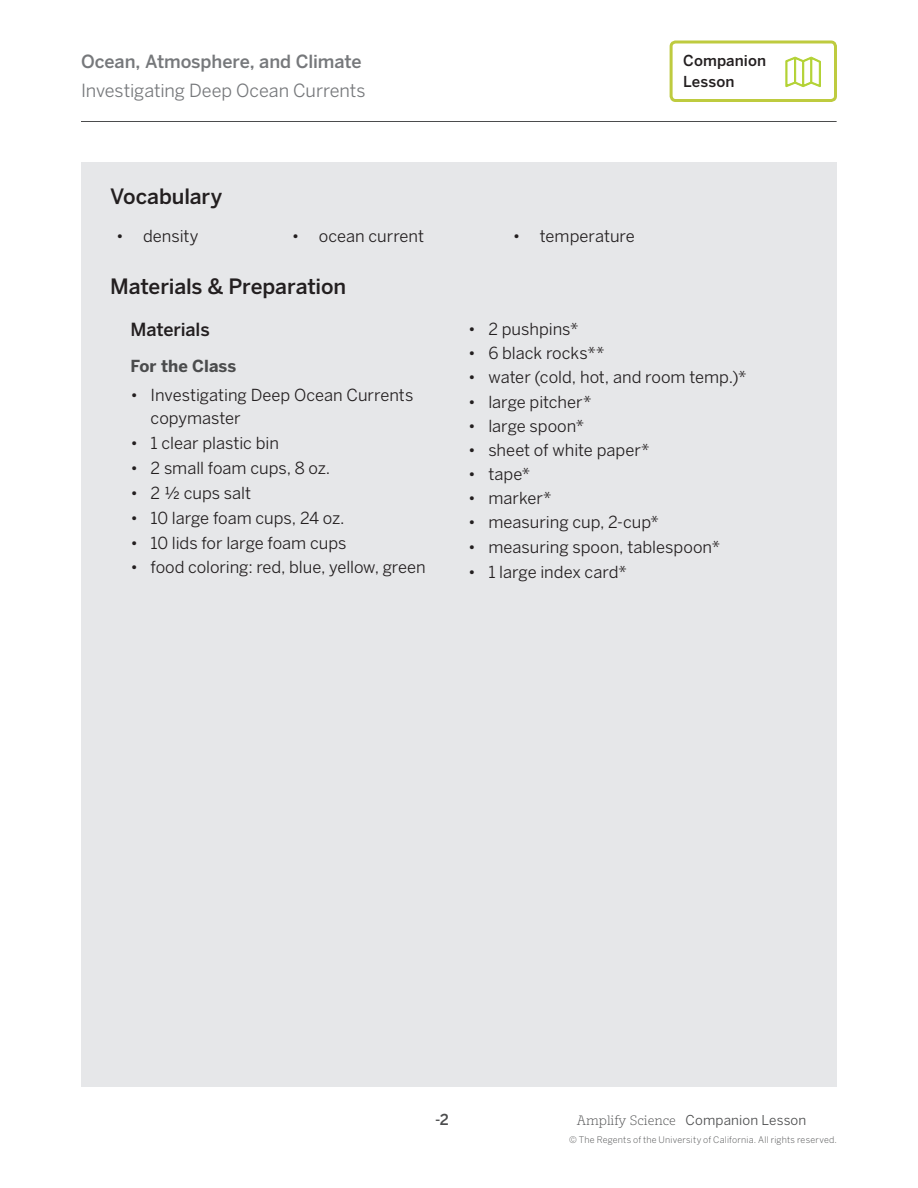
<style>
.page{position:relative;width:918px;height:1188px;background:#fff}
.page>*{position:absolute;margin:0;border:0;box-sizing:border-box;transform-origin:0 0}
.Heading_2{font:500 21px "Benton Sans";letter-spacing:-.005em;color:#231f20}
.t1{font:18px "Benton Sans";letter-spacing:-.005em;color:#76787b}
.t2{font:500 18px "Benton Sans";letter-spacing:-.005em;color:#76787b}
.M___P_Heading_1{font:500 18px "Benton Sans";letter-spacing:-.005em;color:#231f20}
.t3{font:16.5px/22.5px "Benton Sans";color:#231f20}
.M___P_Heading_2{font:700 16.5px "Benton Sans";color:#4b4c4d}
.t4{font:500 15px/21px "Benton Sans";letter-spacing:.005em;color:#231f20}
.t5{font:500 15px "Benton Sans";color:#4b4c4d}
.t6{font:13.5px "Benton Sans";letter-spacing:.01em;color:#4b4c4d}
.t7{font:300 9px "Benton Sans";letter-spacing:.025em;color:#4b4c4d}
.s1{font-family:"Amplify";font-weight:300}
</style>
<div class="page">
<hr style="left:81px;top:121px;width:756px;height:1px;background:#4b4c4d">
<div style="left:81px;top:162px;width:756px;height:925px;background:#e6e7e9"></div>
<div style="left:670px;top:40px;width:167px;height:62px;border:3px solid #becb3f;border-radius:4px"></div>
<svg style="left:785px;top:56px;width:36px;height:31px"></svg>
<p class="t2" style="left:81px;top:51px;width:282px">Ocean, Atmosphere, and Climate</p>
<p class="t1" style="left:81px;top:79px;width:286px">Investigating Deep Ocean Currents</p>
<p class="t4" style="left:683px;top:51px;width:84px">Companion<br>Lesson</p>
<p class="Heading_2" style="left:110px;top:183px;width:114px">Vocabulary</p>
<p class="t3" style="left:116px;top:225px;width:84px">• density</p>
<p class="t3" style="left:292px;top:225px;width:134px">• ocean current</p>
<p class="t3" style="left:513px;top:225px;width:123px">• temperature</p>
<p class="Heading_2" style="left:110px;top:274px;width:238px">Materials &amp; Preparation</p>
<p class="M___P_Heading_1" style="left:130px;top:319px;width:81px">Materials</p>
<p class="M___P_Heading_2" style="left:130px;top:356px;width:107px">For the Class</p>
<p class="t3" style="left:151px;top:384px;width:264px;text-indent:-20px">• Investigating Deep Ocean Currents copymaster</p>
<p class="t3" style="left:130px;top:432px;width:150px">• 1 clear plastic bin</p>
<p class="t3" style="left:130px;top:457px;width:202px">• 2 small foam cups, 8 oz.</p>
<p class="t3" style="left:130px;top:481px;width:122px">• 2 ½ cups salt</p>
<p class="t3" style="left:130px;top:506px;width:216px">• 10 large foam cups, 24 oz.</p>
<p class="t3" style="left:130px;top:531px;width:218px">• 10 lids for large foam cups</p>
<p class="t3" style="left:130px;top:556px;width:297px">• food coloring: red, blue, yellow, green</p>
<p class="t3" style="left:468px;top:318px;width:112px">• 2 pushpins*</p>
<p class="t3" style="left:468px;top:342px;width:138px">• 6 black rocks**</p>
<p class="t3" style="left:468px;top:366px;width:280px">• water (cold, hot, and room temp.)*</p>
<p class="t3" style="left:468px;top:390px;width:125px">• large pitcher*</p>
<p class="t3" style="left:468px;top:414px;width:118px">• large spoon*</p>
<p class="t3" style="left:468px;top:439px;width:183px">• sheet of white paper*</p>
<p class="t3" style="left:468px;top:463px;width:64px">• tape*</p>
<p class="t3" style="left:468px;top:487px;width:85px">• marker*</p>
<p class="t3" style="left:468px;top:511px;width:192px">• measuring cup, 2-cup*</p>
<p class="t3" style="left:468px;top:535px;width:253px">• measuring spoon, tablespoon*</p>
<p class="t3" style="left:468px;top:560px;width:160px">• 1 large index card*</p>
<p class="t5" style="left:435px;top:1110px;width:15px">-2</p>
<p class="t6" style="left:577px;top:1112px;width:231px"><span class="s1">Amplify Science</span> Companion Lesson</p>
<p class="t7" style="left:569px;top:1135px;width:269px">© The Regents of the University of California. All rights reserved.</p>
</div>
